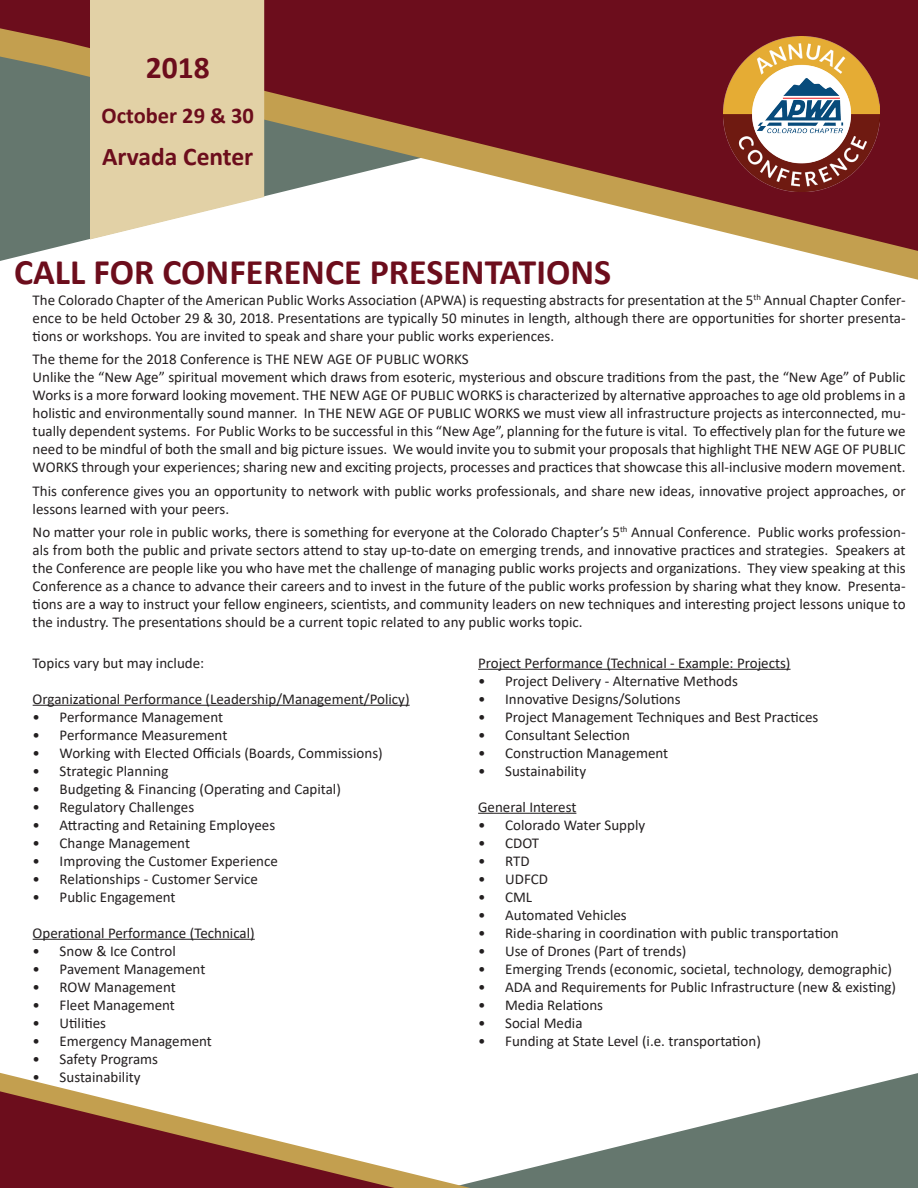
<style>
.page{position:relative;width:918px;height:1188px;background:#fff}
.page>*{position:absolute;margin:0;border:0;box-sizing:border-box;transform-origin:0 0}
.t1{font:700 36px "Calibri";color:#6c0d1c}
.t2{font:700 31.5px "Calibri";color:#6c0d1c}
.t3{font:700 25.5px "Calibri";color:#6c0d1c}
.t4{font:700 22.5px "Calibri";color:#6c0d1c}
.t5{font:15px/18px "Calibri";color:#231f20;text-align:justify}
</style>
<div class="page">
<svg style="left:0;top:251px;width:918px;height:29px"></svg>
<svg style="left:0;top:0;width:918px;height:251px;fill:#6c0d1c"></svg>
<img style="left:724px;top:37px;width:155px;height:155px">
<svg style="left:90px;top:0;width:174px;height:239px;background:#e4d5ad"></svg>
<hr style="left:478px;top:669px;width:313px;height:1px;background:#231f20">
<hr style="left:478px;top:813px;width:98px;height:1px;background:#231f20">
<svg style="left:470px;top:1073px;width:448px;height:115px;fill:#65776e"></svg>
<svg style="left:0;top:1073px;width:470px;height:115px"></svg>
<svg style="left:0;top:1091px;width:395px;height:97px"></svg>
<hr style="left:33px;top:705px;width:377px;height:1px;background:#231f20">
<hr style="left:33px;top:939px;width:222px;height:1px;background:#231f20">
<p class="t2" style="left:146px;top:46px;width:65px">2018</p>
<p class="t4" style="left:102px;top:100px;width:154px">October 29 &amp; 30</p>
<p class="t3" style="left:102px;top:138px;width:153px">Arvada Center</p>
<p class="t1" style="left:14px;top:247px;width:599px">CALL FOR CONFERENCE PRESENTATIONS</p>
<p class="t5" style="left:33px;top:291px;width:874px">The Colorado Chapter of the American Public Works Association (APWA) is requesting abstracts for presentation at the 5<sup>th</sup> Annual Chapter Confer&shy;ence to be held October 29 &amp; 30, 2018. Presentations are typically 50 minutes in length, although there are opportunities for shorter presenta&shy;tions or workshops. You are invited to speak and share your public works experiences.</p>
<p class="t5" style="left:33px;top:350px;width:438px">The theme for the 2018 Conference is THE NEW AGE OF PUBLIC WORKS</p>
<p class="t5" style="left:33px;top:368px;width:875px">Unlike the “New Age” spiritual movement which draws from esoteric, mysterious and obscure traditions from the past, the “New Age” of Public Works is a more forward looking movement. THE NEW AGE OF PUBLIC WORKS is characterized by alternative approaches to age old problems in a holistic and environmentally sound manner. In THE NEW AGE OF PUBLIC WORKS we must view all infrastructure projects as interconnected, mu&shy;tually dependent systems. For Public Works to be successful in this “New Age”, planning for the future is vital. To effectively plan for the future we need to be mindful of both the small and big picture issues. We would invite you to submit your proposals that highlight THE NEW AGE OF PUBLIC WORKS through your experiences; sharing new and exciting projects, processes and practices that showcase this all-inclusive modern movement.</p>
<p class="t5" style="left:33px;top:481px;width:875px">This conference gives you an opportunity to network with public works professionals, and share new ideas, innovative project approaches, or lessons learned with your peers.</p>
<p class="t5" style="left:33px;top:523px;width:874px">No matter your role in public works, there is something for everyone at the Colorado Chapter’s 5<sup>th</sup> Annual Conference. Public works profession&shy;als from both the public and private sectors attend to stay up-to-date on emerging trends, and innovative practices and strategies. Speakers at the Conference are people like you who have met the challenge of managing public works projects and organizations. They view speaking at this Conference as a chance to advance their careers and to invest in the future of the public works profession by sharing what they know. Presenta&shy;tions are a way to instruct your fellow engineers, scientists, and community leaders on new techniques and interesting project lessons unique to the industry. The presentations should be a current topic related to any public works topic.</p>
<p class="t5" style="left:33px;top:653px;width:173px">Topics vary but may include:</p>
<p class="t5" style="left:33px;top:689px;width:378px">Organizational Performance (Leadership/Management/Policy)</p>
<p class="t5" style="left:33px;top:707px;width:192px">• Performance Management</p>
<p class="t5" style="left:33px;top:725px;width:196px">• Performance Measurement</p>
<p class="t5" style="left:33px;top:743px;width:352px">• Working with Elected Officials (Boards, Commissions)</p>
<p class="t5" style="left:33px;top:761px;width:137px">• Strategic Planning</p>
<p class="t5" style="left:33px;top:779px;width:310px">• Budgeting &amp; Financing (Operating and Capital)</p>
<p class="t5" style="left:33px;top:797px;width:163px">• Regulatory Challenges</p>
<p class="t5" style="left:33px;top:815px;width:244px">• Attracting and Retaining Employees</p>
<p class="t5" style="left:33px;top:833px;width:159px">• Change Management</p>
<p class="t5" style="left:33px;top:851px;width:247px">• Improving the Customer Experience</p>
<p class="t5" style="left:33px;top:869px;width:227px">• Relationships - Customer Service</p>
<p class="t5" style="left:33px;top:887px;width:144px">• Public Engagement</p>
<p class="t5" style="left:33px;top:923px;width:224px">Operational Performance (Technical)</p>
<p class="t5" style="left:33px;top:941px;width:145px">• Snow &amp; Ice Control</p>
<p class="t5" style="left:33px;top:959px;width:174px">• Pavement Management</p>
<p class="t5" style="left:33px;top:977px;width:145px">• ROW Management</p>
<p class="t5" style="left:33px;top:995px;width:144px">• Fleet Management</p>
<p class="t5" style="left:33px;top:1013px;width:75px">• Utilities</p>
<p class="t5" style="left:33px;top:1031px;width:181px">• Emergency Management</p>
<p class="t5" style="left:33px;top:1049px;width:127px">• Safety Programs</p>
<p class="t5" style="left:33px;top:1067px;width:109px">• Sustainability</p>
<p class="t5" style="left:478px;top:653px;width:314px">Project Performance (Technical - Example: Projects)</p>
<p class="t5" style="left:478px;top:671px;width:261px">• Project Delivery - Alternative Methods</p>
<p class="t5" style="left:478px;top:689px;width:204px">• Innovative Designs/Solutions</p>
<p class="t5" style="left:478px;top:707px;width:342px">• Project Management Techniques and Best Practices</p>
<p class="t5" style="left:478px;top:725px;width:153px">• Consultant Selection</p>
<p class="t5" style="left:478px;top:743px;width:192px">• Construction Management</p>
<p class="t5" style="left:478px;top:761px;width:109px">• Sustainability</p>
<p class="t5" style="left:478px;top:797px;width:100px">General Interest</p>
<p class="t5" style="left:478px;top:815px;width:169px">• Colorado Water Supply</p>
<p class="t5" style="left:478px;top:833px;width:63px">• CDOT</p>
<p class="t5" style="left:478px;top:851px;width:53px">• RTD</p>
<p class="t5" style="left:478px;top:869px;width:71px">• UDFCD</p>
<p class="t5" style="left:478px;top:887px;width:56px">• CML</p>
<p class="t5" style="left:478px;top:905px;width:150px">• Automated Vehicles</p>
<p class="t5" style="left:478px;top:923px;width:362px">• Ride-sharing in coordination with public transportation</p>
<p class="t5" style="left:478px;top:941px;width:210px">• Use of Drones (Part of trends)</p>
<p class="t5" style="left:478px;top:959px;width:415px">• Emerging Trends (economic, societal, technology, demographic)</p>
<p class="t5" style="left:478px;top:977px;width:420px">• ADA and Requirements for Public Infrastructure (new &amp; existing)</p>
<p class="t5" style="left:478px;top:995px;width:127px">• Media Relations</p>
<p class="t5" style="left:478px;top:1013px;width:106px">• Social Media</p>
<p class="t5" style="left:478px;top:1031px;width:284px">• Funding at State Level (i.e. transportation)</p>
</div>
